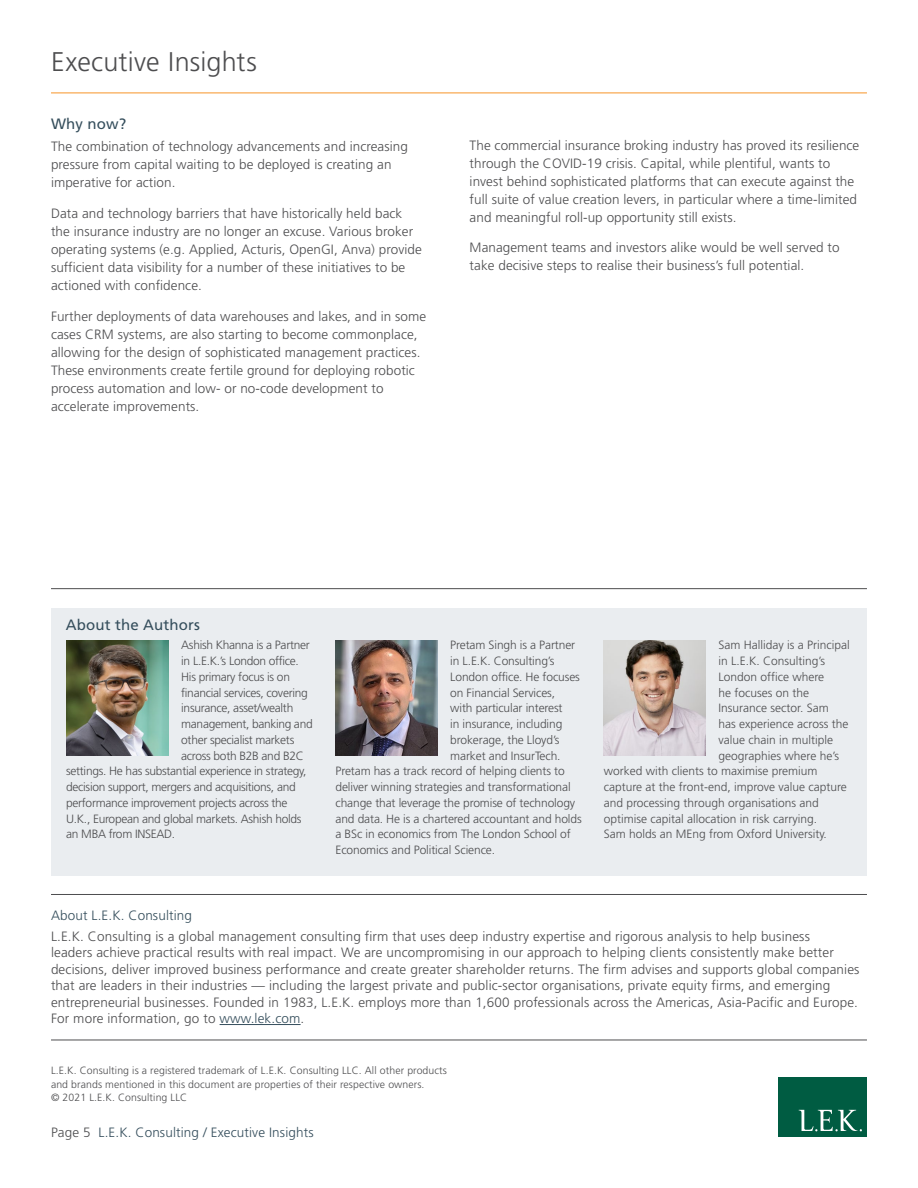
<style>
.page{position:relative;width:918px;height:1188px;background:#fff}
.page>*{position:absolute;margin:0;border:0;box-sizing:border-box;transform-origin:0 0}
.t1{font:300 27px "Frutiger LT Pro";letter-spacing:.005em;color:#4d4d4f}
.t2{font:15px "Frutiger";letter-spacing:.01em;color:#354e5c}
.t3{font:15px "Frutiger LT Pro";letter-spacing:.01em;color:#354e5c}
.t4{font:300 13.5px/18px "Frutiger LT Pro";letter-spacing:.005em;color:#4d4d4f}
.t5{font:300 13.5px "Frutiger LT Pro";letter-spacing:.01em;color:#354e5c}
.t6{font:300 12px "Frutiger";letter-spacing:-.01em;color:#4d4d4f}
.t7{font:300 10.5px/13.5px "Frutiger LT Pro";letter-spacing:.01em;color:#4d4d4f}
.s1{color:#354e5c}
.s2{color:#4d4d4f}
</style>
<div class="page">
<hr style="left:51px;top:1040px;width:816px;height:1px;background:#4d4d4f">
<hr style="left:220px;top:1024px;width:81px;height:1px;background:#354e5c">
<div style="left:778px;top:1078px;width:89px;height:59px;background:#005c42"></div>
<svg style="left:799px;top:1110px;width:63px;height:22px"></svg>
<hr style="left:51px;top:93px;width:816px;height:1px;background:#f79428">
<hr style="left:51px;top:894px;width:816px;height:1px;background:#4d4d4f">
<div style="left:51px;top:608px;width:816px;height:267px;background:#eaedf0"></div>
<hr style="left:51px;top:588px;width:816px;height:1px;background:#4d4d4f">
<img style="left:66px;top:640px;width:103px;height:115px">
<img style="left:604px;top:640px;width:102px;height:115px">
<img style="left:336px;top:640px;width:102px;height:115px">
<h1 class="t1" style="left:51px;top:46px;width:207px">Executive Insights</h1>
<p class="t3" style="left:51px;top:115px;width:77px">Why now?</p>
<p class="t4" style="left:51px;top:138px;width:358px">The combination of technology advancements and increasing pressure from capital waiting to be deployed is creating an imperative for action.</p>
<p class="t4" style="left:51px;top:204px;width:372px">Data and technology barriers that have historically held back the insurance industry are no longer an excuse. Various broker operating systems (e.g. Applied, Acturis, OpenGI, Anva) provide sufficient data visibility for a number of these initiatives to be actioned with confidence.</p>
<p class="t4" style="left:51px;top:307px;width:377px">Further deployments of data warehouses and lakes, and in some cases CRM systems, are also starting to become commonplace, allowing for the design of sophisticated management practices.<br>These environments create fertile ground for deploying robotic process automation and low- or no-code development to accelerate improvements.</p>
<p class="t4" style="left:470px;top:136px;width:391px">The commercial insurance broking industry has proved its resilience through the COVID-19 crisis. Capital, while plentiful, wants to invest behind sophisticated platforms that can execute against the full suite of value creation levers, in particular where a time-limited and meaningful roll-up opportunity still exists.</p>
<p class="t4" style="left:470px;top:239px;width:372px">Management teams and investors alike would be well served to take decisive steps to realise their business’s full potential.</p>
<p class="t2" style="left:66px;top:616px;width:136px">About the Authors</p>
<p class="t6" style="left:181px;top:638px;width:130px">Ashish Khanna is a Partner</p>
<p class="t6" style="left:181px;top:654px;width:119px">in L.E.K.’s London office.</p>
<p class="t6" style="left:181px;top:670px;width:110px">His primary focus is on</p>
<p class="t6" style="left:181px;top:686px;width:128px">financial services, covering</p>
<p class="t6" style="left:181px;top:701px;width:114px">insurance, asset/wealth</p>
<p class="t6" style="left:181px;top:717px;width:133px">management, banking and</p>
<p class="t6" style="left:181px;top:733px;width:115px">other specialist markets</p>
<p class="t6" style="left:181px;top:749px;width:124px">across both B2B and B2C</p>
<p class="t6" style="left:66px;top:764px;width:242px">settings. He has substantial experience in strategy,</p>
<p class="t6" style="left:66px;top:780px;width:231px">decision support, mergers and acquisitions, and</p>
<p class="t6" style="left:66px;top:796px;width:223px">performance improvement projects across the</p>
<p class="t6" style="left:66px;top:812px;width:237px">U.K., European and global markets. Ashish holds</p>
<p class="t6" style="left:66px;top:827px;width:111px">an MBA from INSEAD.</p>
<p class="t6" style="left:450px;top:638px;width:126px">Pretam Singh is a Partner</p>
<p class="t6" style="left:450px;top:654px;width:106px">in L.E.K. Consulting’s</p>
<p class="t6" style="left:450px;top:670px;width:131px">London office. He focuses</p>
<p class="t6" style="left:450px;top:686px;width:106px">on Financial Services,</p>
<p class="t6" style="left:450px;top:701px;width:114px">with particular interest</p>
<p class="t6" style="left:450px;top:717px;width:114px">in insurance, including</p>
<p class="t6" style="left:450px;top:733px;width:111px">brokerage, the Lloyd’s</p>
<p class="t6" style="left:450px;top:749px;width:112px">market and InsurTech.</p>
<p class="t6" style="left:336px;top:764px;width:231px">Pretam has a track record of helping clients to</p>
<p class="t6" style="left:336px;top:780px;width:237px">deliver winning strategies and transformational</p>
<p class="t6" style="left:336px;top:796px;width:241px">change that leverage the promise of technology</p>
<p class="t6" style="left:336px;top:812px;width:248px">and data. He is a chartered accountant and holds</p>
<p class="t6" style="left:336px;top:827px;width:237px">a BSc in economics from The London School of</p>
<p class="t6" style="left:336px;top:843px;width:161px">Economics and Political Science.</p>
<p class="t6" style="left:719px;top:638px;width:133px">Sam Halliday is a Principal</p>
<p class="t6" style="left:719px;top:654px;width:108px">in L.E.K. Consulting’s</p>
<p class="t6" style="left:719px;top:670px;width:107px">London office where</p>
<p class="t6" style="left:719px;top:686px;width:92px">he focuses on the</p>
<p class="t6" style="left:719px;top:701px;width:112px">Insurance sector. Sam</p>
<p class="t6" style="left:719px;top:717px;width:131px">has experience across the</p>
<p class="t6" style="left:719px;top:733px;width:116px">value chain in multiple</p>
<p class="t6" style="left:719px;top:749px;width:122px">geographies where he’s</p>
<p class="t6" style="left:604px;top:764px;width:215px">worked with clients to maximise premium</p>
<p class="t6" style="left:604px;top:780px;width:245px">capture at the front-end, improve value capture</p>
<p class="t6" style="left:604px;top:796px;width:216px">and processing through organisations and</p>
<p class="t6" style="left:604px;top:812px;width:215px">optimise capital allocation in risk carrying.</p>
<p class="t6" style="left:604px;top:827px;width:225px">Sam holds an MEng from Oxford University.</p>
<p class="t5" style="left:51px;top:907px;width:143px">About L.E.K. Consulting</p>
<p class="t4" style="left:51px;top:928px;width:810px;line-height:16.5px">L.E.K. Consulting is a global management consulting firm that uses deep industry expertise and rigorous analysis to help business<br>leaders achieve practical results with real impact. We are uncompromising in our approach to helping clients consistently make better decisions, deliver improved business performance and create greater shareholder returns. The firm advises and supports global companies that are leaders in their industries — including the largest private and public-sector organisations, private equity firms, and emerging entrepreneurial businesses. Founded in 1983, L.E.K. employs more than 1,600 professionals across the Americas, Asia-Pacific and Europe.<br>For more information, go to <span class="s1">www.lek.com</span>.</p>
<p class="t7" style="left:51px;top:1064px;width:397px">L.E.K. Consulting is a registered trademark of L.E.K. Consulting LLC. All other products and brands mentioned in this document are properties of their respective owners.<br>© 2021 L.E.K. Consulting LLC</p>
<p class="t5" style="left:51px;top:1124px;width:264px"><span class="s2">Page 5</span> L.E.K. Consulting / Executive Insights</p>
</div>
